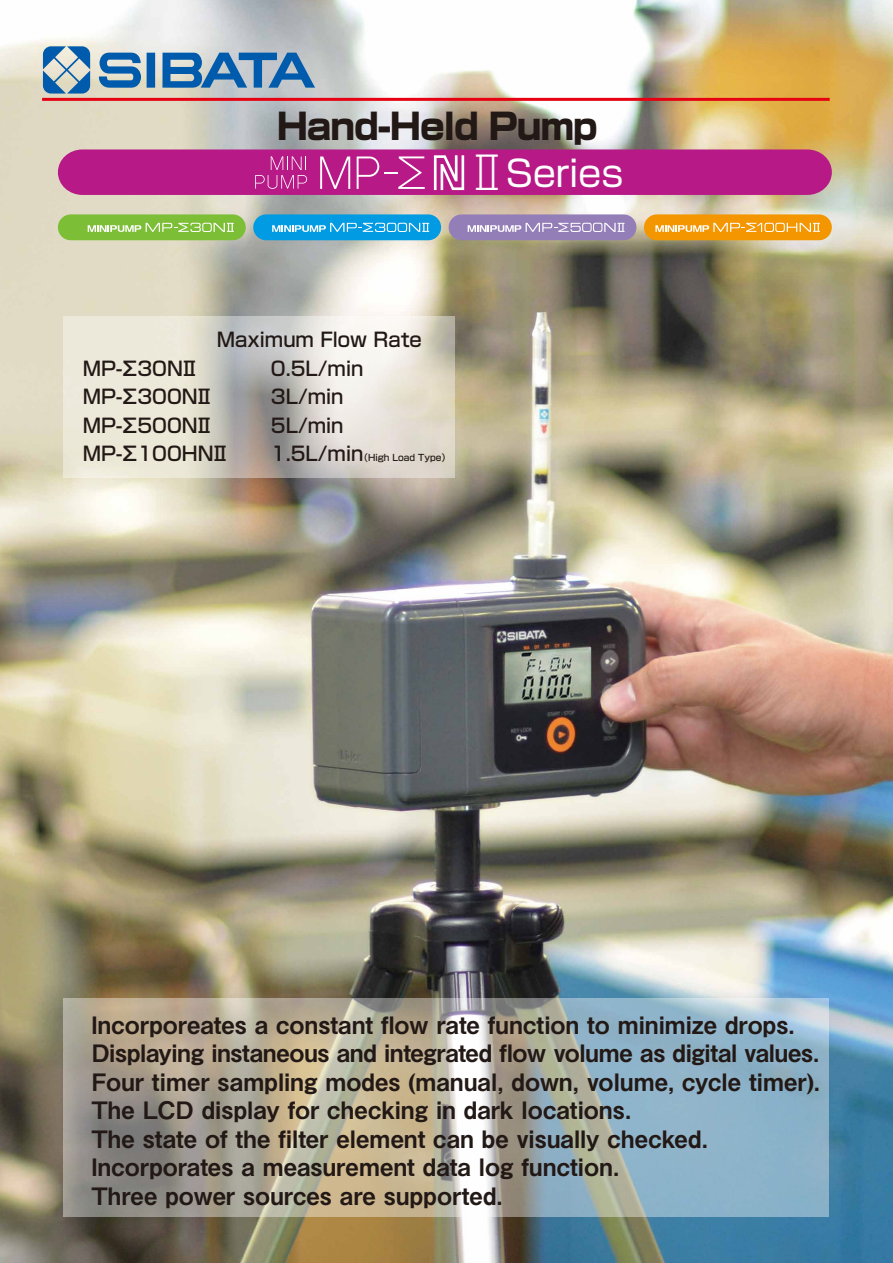
<style>
.page{position:relative;width:893px;height:1263px;background:#fff}
.page>*{position:absolute;margin:0;border:0;box-sizing:border-box;transform-origin:0 0}
.t1{font:300 expanded 45px "Shin Go Pro";color:#fff}
.t2{font:800 36px "Shin Go Pro";letter-spacing:-.03em;color:#221815}
.t3{font:36px "Shin Go Pro";color:#fff}
.t4{font:24px/28.5px "Midashi Go Pro MB31";letter-spacing:.005em;color:#221815}
.t5{font:500 19.5px/28.5px "Shin Go Pro";color:#221815}
.s1{font-size:9px}
</style>
<div class="page">
<img style="left:0;top:0;width:893px;height:1263px">
<hr style="left:42px;top:98px;width:788px;height:3px;background:#e60012">
<svg style="left:58px;top:149px;width:774px;height:46px;background:#ba268b"></svg>
<svg style="left:63px;top:316px;width:392px;height:161px;background:#dad7cd"></svg>
<svg style="left:63px;top:998px;width:766px;height:219px;background:#a8afa9"></svg>
<div style="left:147px;top:53px;width:8px;height:35px;background:#005bac"></div>
<svg style="left:99px;top:53px;width:42px;height:35px"></svg>
<svg style="left:162px;top:53px;width:153px;height:35px;background:#5d8fba"></svg>
<svg style="left:43px;top:46px;width:47px;height:48px;background:#76a0bd"></svg>
<div style="left:58px;top:214px;width:188px;height:26px;background:#7cbe35;border-radius:13px"></div>
<svg style="left:88px;top:223px;width:146px;height:9px"></svg>
<div style="left:253px;top:214px;width:188px;height:26px;background:#009be2;border-radius:13px"></div>
<svg style="left:272px;top:223px;width:157px;height:9px"></svg>
<div style="left:449px;top:214px;width:187px;height:26px;background:#947eb8;border-radius:13px"></div>
<svg style="left:468px;top:223px;width:156px;height:9px"></svg>
<div style="left:644px;top:214px;width:188px;height:26px;background:#f39600;border-radius:13px"></div>
<svg style="left:655px;top:223px;width:165px;height:9px"></svg>
<p class="t2" style="left:277px;top:97px;width:323px">Hand-Held Pump</p>
<p class="t1" style="left:464px;top:136px;width:46px">Ⅱ</p>
<p class="t3" style="left:506px;top:144px;width:120px">Series</p>
<p class="t5" style="left:83px;top:323px;width:340px;text-indent:108px">　 Maximum Flow Rate<br>MP-Σ30NⅡ</p>
<p class="t5" style="left:245px;top:352px;width:120px">　 0.5L/min</p>
<p class="t5" style="left:83px;top:380px;width:133px">MP-Σ300NⅡ</p>
<p class="t5" style="left:245px;top:380px;width:100px">　 3L/min</p>
<p class="t5" style="left:83px;top:409px;width:133px">MP-Σ500NⅡ</p>
<p class="t5" style="left:83px;top:409px;width:369px;text-indent:162px">　 5L/min<br>MP-Σ100HNⅡ 　 1.5L/min<span class="s1">（High Load Type）</span></p>
<p class="t4" style="left:91px;top:1007px;width:730px">Incorporeates a constant flow rate function to minimize drops.<br>Displaying instaneous and integrated flow volume as digital values.<br>Four timer sampling modes (manual, down, volume, cycle timer).<br>The LCD display for checking in dark locations.<br>The state of the filter element can be visually checked.<br>Incorporates a measurement data log function.<br>Three power sources are supported.</p>
</div>
